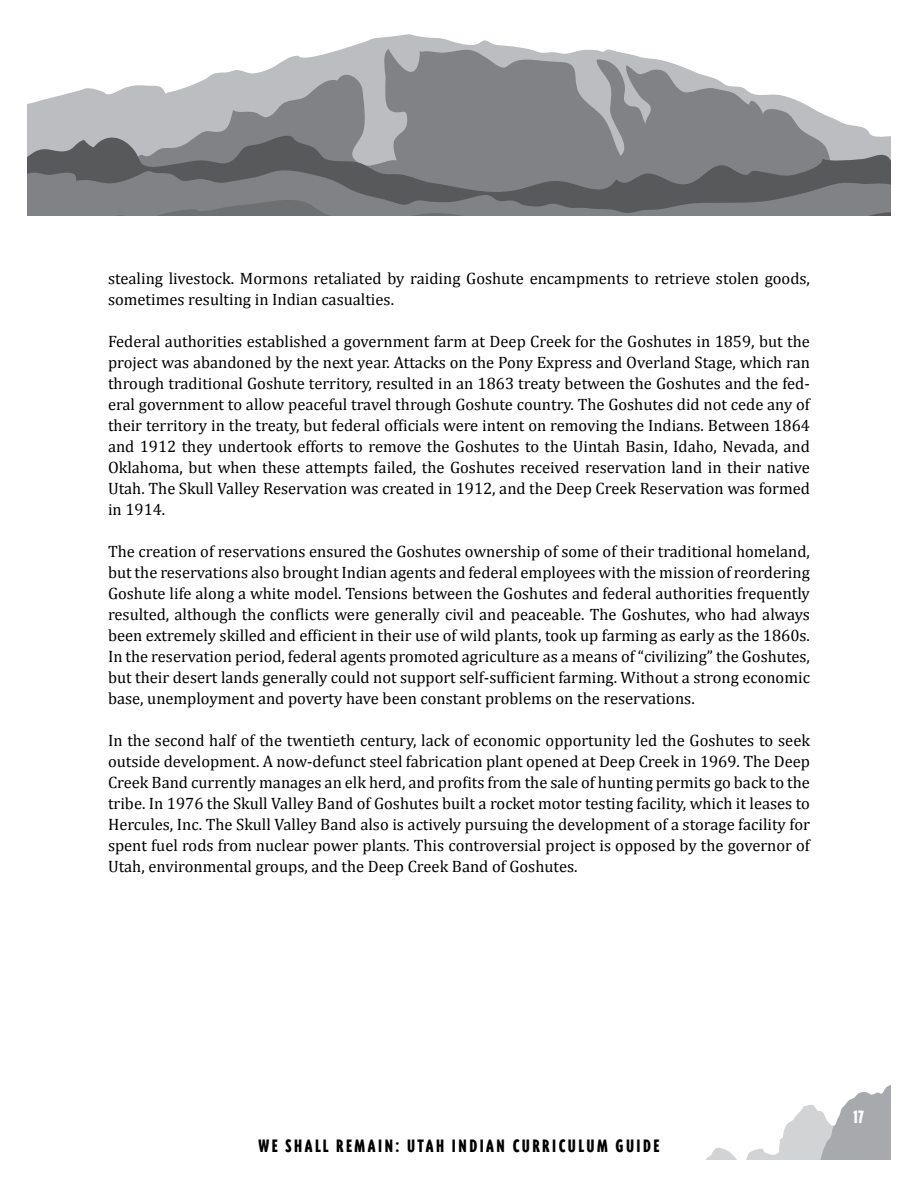
<style>
.page{position:relative;width:918px;height:1188px;background:#fff}
.page>*{position:absolute;margin:0;border:0;box-sizing:border-box;transform-origin:0 0}
.t1{font:900 21px "Triplex Cond Sans";letter-spacing:.12em;color:#000}
.t2{font:21px "Triplex Cond Sans Black Lin";color:#fff}
.t3{font:16.5px/21px "Cambria";color:#000;text-align:justify}
</style>
<div class="page">
<svg style="left:27px;top:34px;width:842px;height:98px"></svg>
<svg style="left:133px;top:49px;width:714px;height:83px"></svg>
<svg style="left:27px;top:132px;width:864px;height:38px;background:#828386"></svg>
<svg style="left:27px;top:170px;width:864px;height:46px;background:#717275"></svg>
<svg style="left:705px;top:1085px;width:186px;height:75px"></svg>
<p class="t3" style="left:108px;top:268px;width:704px">stealing livestock. Mormons retaliated by raiding Goshute encampments to retrieve stolen goods, sometimes resulting in Indian casualties.</p>
<p class="t3" style="left:108px;top:331px;width:704px">Federal authorities established a government farm at Deep Creek for the Goshutes in 1859, but the project was abandoned by the next year. Attacks on the Pony Express and Overland Stage, which ran through traditional Goshute territory, resulted in an 1863 treaty between the Goshutes and the fed&shy;eral government to allow peaceful travel through Goshute country. The Goshutes did not cede any of their territory in the treaty, but federal officials were intent on removing the Indians. Between 1864 and 1912 they undertook efforts to remove the Goshutes to the Uintah Basin, Idaho, Nevada, and Oklahoma, but when these attempts failed, the Goshutes received reservation land in their native Utah. The Skull Valley Reservation was created in 1912, and the Deep Creek Reservation was formed in 1914.</p>
<p class="t3" style="left:108px;top:541px;width:704px">The creation of reservations ensured the Goshutes ownership of some of their traditional homeland, but the reservations also brought Indian agents and federal employees with the mission of reordering Goshute life along a white model. Tensions between the Goshutes and federal authorities frequently resulted, although the conflicts were generally civil and peaceable. The Goshutes, who had always been extremely skilled and efficient in their use of wild plants, took up farming as early as the 1860s.<br>In the reservation period, federal agents promoted agriculture as a means of “civilizing” the Goshutes, but their desert lands generally could not support self-sufficient farming. Without a strong economic base, unemployment and poverty have been constant problems on the reservations.</p>
<p class="t3" style="left:108px;top:730px;width:704px">In the second half of the twentieth century, lack of economic opportunity led the Goshutes to seek outside development. A now-defunct steel fabrication plant opened at Deep Creek in 1969. The Deep Creek Band currently manages an elk herd, and profits from the sale of hunting permits go back to the tribe. In 1976 the Skull Valley Band of Goshutes built a rocket motor testing facility, which it leases to Hercules, Inc. The Skull Valley Band also is actively pursuing the development of a storage facility for spent fuel rods from nuclear power plants. This controversial project is opposed by the governor of Utah, environmental groups, and the Deep Creek Band of Goshutes.</p>
<p class="t1" style="left:258px;top:1135px;width:159px">WE SHALL REMAIN: UTAH</p>
<p class="t1" style="left:452px;top:1135px;width:10px">INDIAN</p>
<p class="t1" style="left:513px;top:1135px;width:19px">CURRI</p>
<p class="t1" style="left:559px;top:1135px;width:67px">CULUM GUID</p>
<p class="t1" style="left:654px;top:1135px;width:7px">E</p>
<p class="t2" style="left:853px;top:1107px;width:12px">17</p>
</div>
